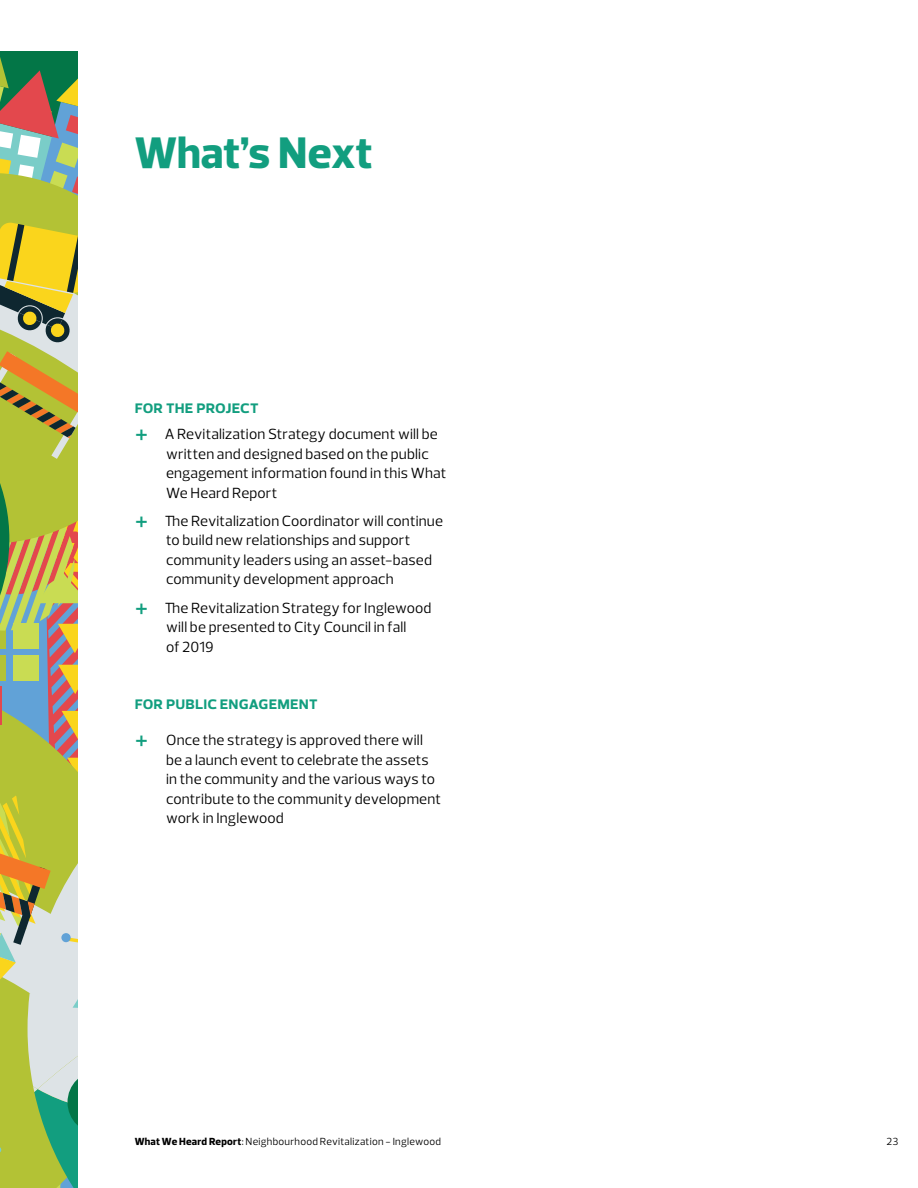
<style>
.page{position:relative;width:918px;height:1188px;background:#fff}
.page>*{position:absolute;margin:0;border:0;box-sizing:border-box;transform-origin:0 0}
.t1{font:800 45px "Prelo";color:#129e7f}
.t2{font:700 16.5px "Prelo";letter-spacing:.005em;color:#129e7f}
.t3{font:15px/19.5px "Prelo";letter-spacing:.01em;color:#000}
.t4{font:10.5px "Prelo";letter-spacing:.025em;color:#000}
.s1{font-weight:500;font-size:27px;color:#129e7f}
.s2{font-weight:800}
</style>
<div class="page">
<svg style="left:0;top:51px;width:78px;height:1137px;background:#adb363"></svg>
<h1 class="t1" style="left:135px;top:125px;width:239px">What’s Next</h1>
<p class="t2" style="left:135px;top:397px;width:125px">FOR THE PROJECT</p>
<p class="t3" style="left:166px;top:425px;width:282px;text-indent:-32px"><span class="s1">+</span> A Revitalization Strategy document will be written and designed based on the public engagement information found in this What We Heard Report</p>
<p class="t3" style="left:166px;top:511px;width:278px;text-indent:-32px"><span class="s1">+</span> The Revitalization Coordinator will continue to build new relationships and support community leaders using an asset-based community development approach</p>
<p class="t3" style="left:166px;top:598px;width:267px;text-indent:-32px"><span class="s1">+</span> The Revitalization Strategy for Inglewood will be presented to City Council in fall<br>of 2019</p>
<p class="t2" style="left:135px;top:694px;width:184px">FOR PUBLIC ENGAGEMENT</p>
<p class="t3" style="left:166px;top:730px;width:276px;text-indent:-32px"><span class="s1">+</span> Once the strategy is approved there will be a launch event to celebrate the assets in the community and the various ways to contribute to the community development work in Inglewood</p>
<p class="t4" style="left:135px;top:1135px;width:308px"><span class="s2">What We Heard Report</span>: Neighbourhood Revitalization - Inglewood</p>
<p class="t4" style="left:886px;top:1135px;width:14px">23</p>
</div>
